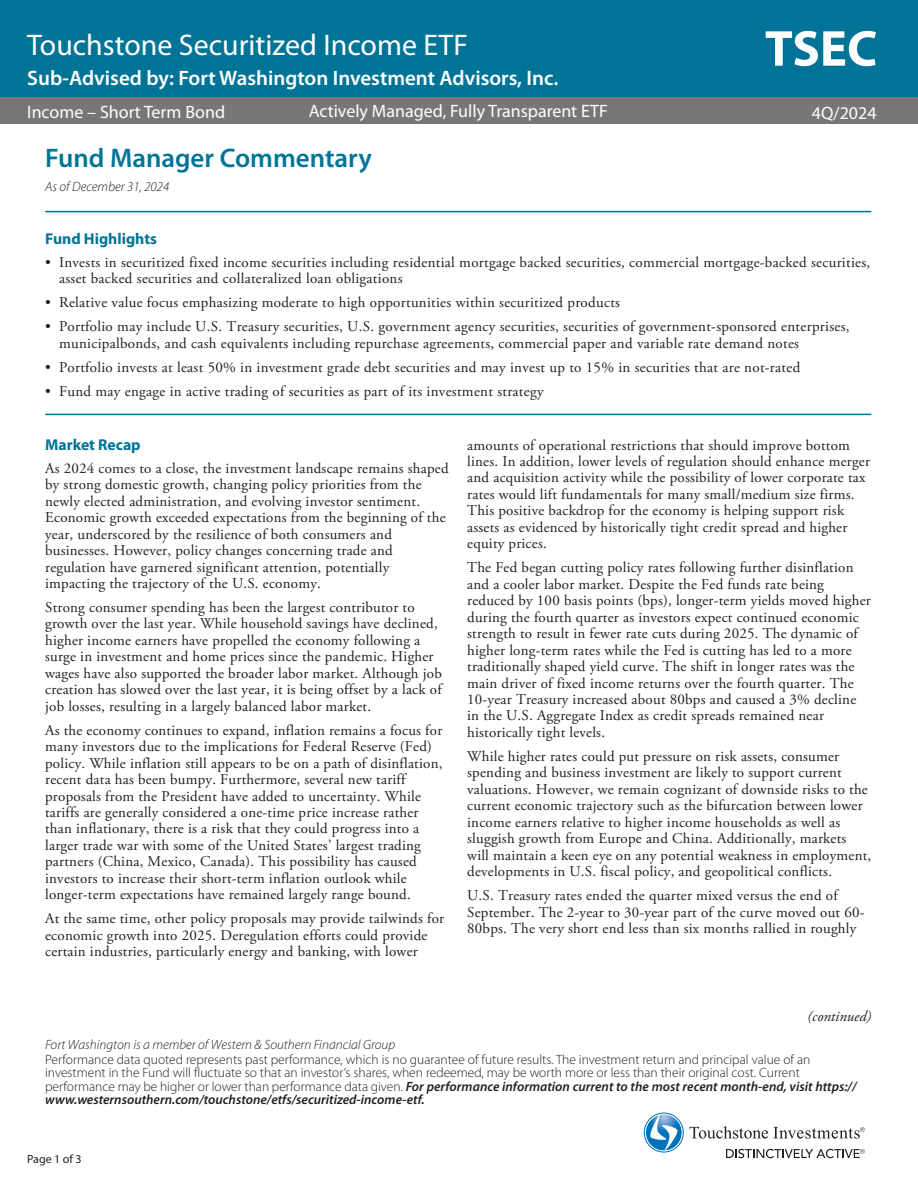
<style>
.page{position:relative;width:918px;height:1188px;background:#fff}
.page>*{position:absolute;margin:0;border:0;box-sizing:border-box;transform-origin:0 0}
.t1{font:700 50.85px "Myriad Pro";color:#fff}
.t2{font:30px "Myriad Pro";color:#fff}
.t3{font:600 27px "Myriad Pro";color:#007497}
.t4{font:600 21px "Myriad Pro";color:#fff}
.t5{font:18px "Myriad Pro";color:#fff}
.t6{font:700 15.75px "Myriad Pro";color:#007497}
.t7{font:15px/16.5px "Adobe Garamond Pro";letter-spacing:.015em;color:#231f20}
.t8{font:italic 15px "Adobe Garamond Pro";color:#231f20}
.t9{font:300 13.5px/13.5px "Myriad Pro";color:#231f20}
.t10{font:italic 300 13.5px "Myriad Pro";color:#231f20}
.t11{font:12px "Myriad Pro";color:#231f20}
.s1{font-weight:600;font-style:italic}
</style>
<div class="page">
<div style="left:0;top:0;width:918px;height:99px;background:#007497"></div>
<div style="left:0;top:97px;width:918px;height:27px;background:#767779"></div>
<hr style="left:45px;top:211px;width:826px;height:1px;background:#007497">
<hr style="left:45px;top:414px;width:826px;height:1px;background:#007497">
<svg style="left:644px;top:1113px;width:40px;height:40px"></svg>
<svg style="left:690px;top:1126px;width:175px;height:13px"></svg>
<svg style="left:726px;top:1149px;width:139px;height:9px"></svg>
<h2 class="t2" style="left:27px;top:29px;width:442px">Touchstone Securitized Income ETF</h2>
<h3 class="t4" style="left:27px;top:65px;width:533px">Sub-Advised by: Fort Washington Investment Advisors, Inc.</h3>
<h1 class="t1" style="left:765px;top:15px;width:114px">TSEC</h1>
<p class="t5" style="left:27px;top:102px;width:199px">Income – Short Term Bond</p>
<p class="t5" style="left:309px;top:101px;width:301px">Actively Managed, Fully Transparent ETF</p>
<p class="t5" style="left:812px;top:103px;width:66px">4Q/2024</p>
<h3 class="t3" style="left:45px;top:141px;width:328px">Fund Manager Commentary</h3>
<p class="t10" style="left:45px;top:180px;width:126px">As of December 31, 2024</p>
<p class="t6" style="left:45px;top:228px;width:113px">Fund Highlights</p>
<p class="t7" style="left:59px;top:255px;width:813px;text-indent:-14px">• Invests in securitized fixed income securities including residential mortgage backed securities, commercial mortgage-backed securities, asset backed securities and collateralized loan obligations</p>
<p class="t7" style="left:45px;top:295px;width:576px">• Relative value focus emphasizing moderate to high opportunities within securitized products</p>
<p class="t7" style="left:59px;top:319px;width:792px;text-indent:-14px">• Portfolio may include U.S. Treasury securities, U.S. government agency securities, securities of government-sponsored enterprises, municipalbonds, and cash equivalents including repurchase agreements, commercial paper and variable rate demand notes</p>
<p class="t7" style="left:45px;top:359px;width:757px">• Portfolio invests at least 50% in investment grade debt securities and may invest up to 15% in securities that are not-rated</p>
<p class="t7" style="left:45px;top:383px;width:500px">• Fund may engage in active trading of securities as part of its investment strategy</p>
<p class="t6" style="left:45px;top:434px;width:97px">Market Recap</p>
<p class="t7" style="left:45px;top:460px;width:405px">As 2024 comes to a close, the investment landscape remains shaped by strong domestic growth, changing policy priorities from the newly elected administration, and evolving investor sentiment.<br>Economic growth exceeded expectations from the beginning of the year, underscored by the resilience of both consumers and businesses. However, policy changes concerning trade and regulation have garnered significant attention, potentially impacting the trajectory of the U.S. economy.</p>
<p class="t7" style="left:45px;top:599px;width:398px">Strong consumer spending has been the largest contributor to growth over the last year. While household savings have declined, higher income earners have propelled the economy following a surge in investment and home prices since the pandemic. Higher wages have also supported the broader labor market. Although job creation has slowed over the last year, it is being offset by a lack of job losses, resulting in a largely balanced labor market.</p>
<p class="t7" style="left:45px;top:722px;width:399px">As the economy continues to expand, inflation remains a focus for many investors due to the implications for Federal Reserve (Fed) policy. While inflation still appears to be on a path of disinflation, recent data has been bumpy. Furthermore, several new tariff proposals from the President have added to uncertainty. While tariffs are generally considered a one-time price increase rather than inflationary, there is a risk that they could progress into a larger trade war with some of the United States’ largest trading partners (China, Mexico, Canada). This possibility has caused investors to increase their short-term inflation outlook while longer-term expectations have remained largely range bound.</p>
<p class="t7" style="left:45px;top:911px;width:401px">At the same time, other policy proposals may provide tailwinds for economic growth into 2025. Deregulation efforts could provide certain industries, particularly energy and banking, with lower</p>
<p class="t7" style="left:467px;top:437px;width:404px">amounts of operational restrictions that should improve bottom lines. In addition, lower levels of regulation should enhance merger and acquisition activity while the possibility of lower corporate tax rates would lift fundamentals for many small/medium size firms.<br>This positive backdrop for the economy is helping support risk assets as evidenced by historically tight credit spread and higher equity prices.</p>
<p class="t7" style="left:467px;top:560px;width:405px">The Fed began cutting policy rates following further disinflation and a cooler labor market. Despite the Fed funds rate being reduced by 100 basis points (bps), longer-term yields moved higher during the fourth quarter as investors expect continued economic strength to result in fewer rate cuts during 2025. The dynamic of higher long-term rates while the Fed is cutting has led to a more traditionally shaped yield curve. The shift in longer rates was the main driver of fixed income returns over the fourth quarter. The 10-year Treasury increased about 80bps and caused a 3% decline in the U.S. Aggregate Index as credit spreads remained near historically tight levels.</p>
<p class="t7" style="left:467px;top:748px;width:406px">While higher rates could put pressure on risk assets, consumer spending and business investment are likely to support current valuations. However, we remain cognizant of downside risks to the current economic trajectory such as the bifurcation between lower income earners relative to higher income households as well as sluggish growth from Europe and China. Additionally, markets will maintain a keen eye on any potential weakness in employment, developments in U.S. fiscal policy, and geopolitical conflicts.</p>
<p class="t7" style="left:467px;top:888px;width:399px">U.S. Treasury rates ended the quarter mixed versus the end of<br>September. The 2-year to 30-year part of the curve moved out 60-<br>80bps. The very short end less than six months rallied in roughly</p>
<p class="t8" style="left:808px;top:1007px;width:65px">(continued)</p>
<p class="t10" style="left:45px;top:1037px;width:352px">Fort Washington is a member of Western &amp; Southern Financial Group</p>
<p class="t9" style="left:45px;top:1053px;width:813px">Performance data quoted represents past performance, which is no guarantee of future results. The investment return and principal value of an investment in the Fund will fluctuate so that an investor’s shares, when redeemed, may be worth more or less than their original cost. Current performance may be higher or lower than performance data given. <span class="s1">For performance information current to the most recent month-end, visit https:// www.westernsouthern.com/touchstone/etfs/securitized-income-etf.</span></p>
<p class="t11" style="left:27px;top:1152px;width:56px">Page 1 of 3</p>
</div>
